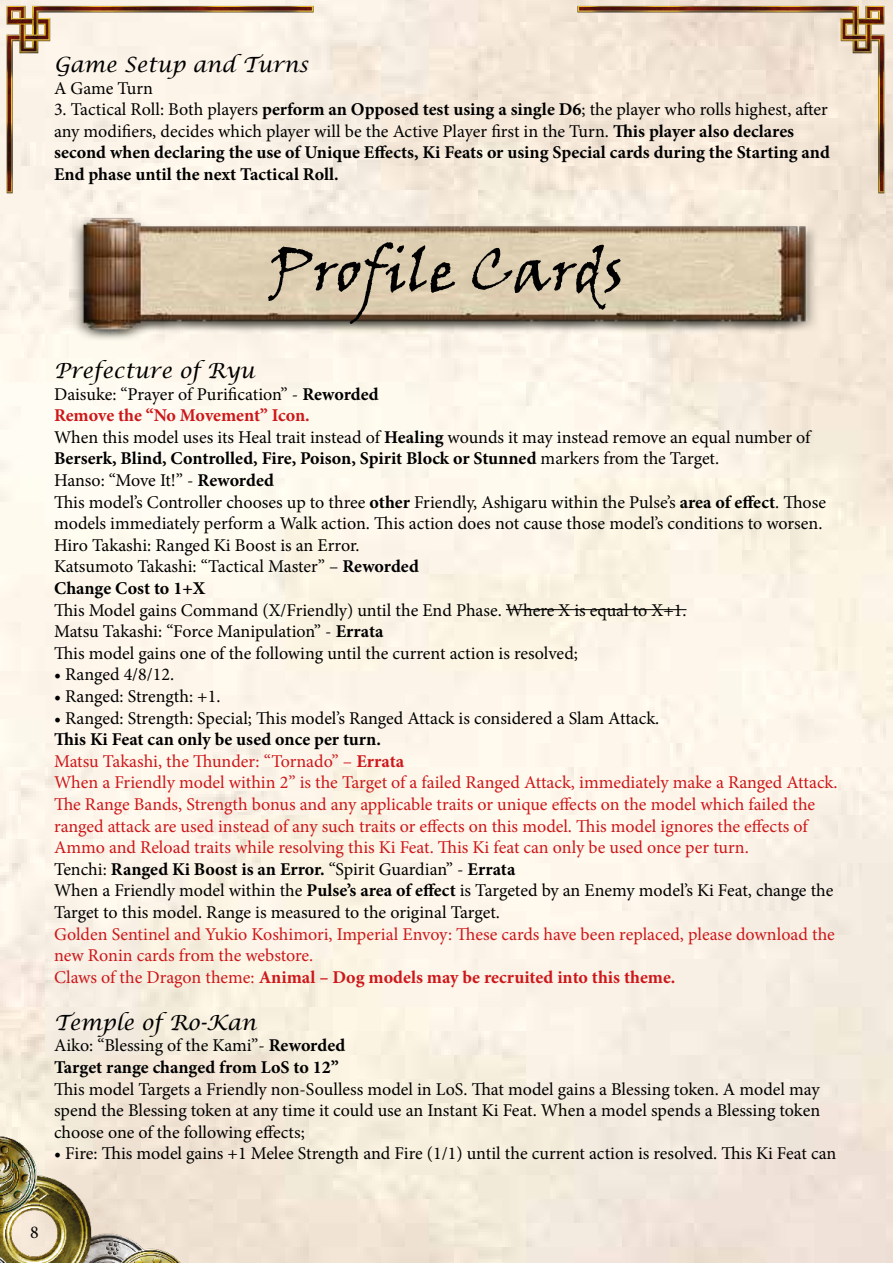
<style>
.page{position:relative;width:893px;height:1263px;background:#fff}
.page>*{position:absolute;margin:0;border:0;box-sizing:border-box;transform-origin:0 0}
.t1{font:60px "Viner Hand ITC";color:#000}
.t2{font:italic 21px "Lucida Calligraphy";color:#000}
.t3{font:18px/21.6px "Minion Pro";letter-spacing:-.005em;color:#000}
.t4{font:18px/21.6px "Minion Pro";letter-spacing:-.005em;color:#cd171a}
.t5{font:700 18px/21.6px "Minion Pro";color:#000}
.s1{font-weight:400}
.s2{font-weight:700}
.s3{font-weight:700;color:#cd171a}
.s4{font-weight:700;color:#000}
.s5{color:#000}
</style>
<div class="page">
<img style="left:0;top:1112px;width:189px;height:151px">
<img style="left:574px;top:5px;width:311px;height:191px">
<img style="left:5px;top:5px;width:311px;height:191px">
<hr style="left:506px;top:609px;width:180px;height:1px;background:#000">
<img style="left:69px;top:216px;width:752px;height:124px">
<p class="t2" style="left:54px;top:52px;width:256px">Game Setup and Turns</p>
<p class="t3" style="left:54px;top:77px;width:101px">A Game Turn</p>
<p class="t5" style="left:54px;top:98px;width:777px"><span class="s1">3. Tactical Roll: Both players</span> perform an Opposed test using a single D6<span class="s1">; the player who rolls highest, after any modifiers, decides which player will be the Active Player first in the Turn.</span> This player also declares second when declaring the use of Unique Effects, Ki Feats or using Special cards during the Starting and End phase until the next Tactical Roll.</p>
<h1 class="t1" style="left:269px;top:233px;width:356px">Profile Cards</h1>
<p class="t2" style="left:54px;top:358px;width:202px">Prefecture of Ryu</p>
<p class="t3" style="left:54px;top:383px;width:774px">Daisuke: “Prayer of Purification” - <span class="s2">Reworded<br></span><span class="s3">Remove the “No Movement” Icon.<br></span>When this model uses its Heal trait instead of <span class="s2">Healing</span> wounds it may instead remove an equal number of <span class="s2">Berserk, Blind, Controlled, Fire, Poison, Spirit Block or Stunned</span> markers from the Target.<br>Hanso: “Move It!” - <span class="s2">Reworded<br></span>This model’s Controller chooses up to three <span class="s2">other</span> Friendly, Ashigaru within the Pulse’s <span class="s2">area of effect</span>. Those models immediately perform a Walk action. This action does not cause those model’s conditions to worsen.<br>Hiro Takashi: Ranged Ki Boost is an Error.<br>Katsumoto Takashi: “Tactical Master” – <span class="s2">Reworded<br>Change Cost to 1+X</span></p>
<p class="t3" style="left:54px;top:599px;width:634px">This Model gains Command (X/Friendly) until the End Phase. Where X is equal to X+1.<br>Matsu Takashi: “Force Manipulation” - <span class="s2">Errata<br></span>This model gains one of the following until the current action is resolved;</p>
<p class="t3" style="left:54px;top:664px;width:122px">• Ranged 4/8/12.</p>
<p class="t3" style="left:54px;top:686px;width:168px">• Ranged: Strength: +1.</p>
<p class="t3" style="left:54px;top:707px;width:607px">• Ranged: Strength: Special; This model’s Ranged Attack is considered a Slam Attack.</p>
<p class="t4" style="left:54px;top:729px;width:785px"><span class="s4">This Ki Feat can only be used once per turn.<br></span>Matsu Takashi, the Thunder: “Tornado” – <span class="s2">Errata<br></span>When a Friendly model within 2” is the Target of a failed Ranged Attack, immediately make a Ranged Attack.<br>The Range Bands, Strength bonus and any applicable traits or unique effects on the model which failed the ranged attack are used instead of any such traits or effects on this model. This model ignores the effects of Ammo and Reload traits while resolving this Ki Feat. This Ki feat can only be used once per turn.<br><span class="s5">Tenchi:</span> <span class="s4">Ranged Ki Boost is an Error.</span> <span class="s5">“Spirit Guardian” -</span> <span class="s4">Errata<br></span><span class="s5">When a Friendly model within the</span> <span class="s4">Pulse’s area of effect</span> <span class="s5">is Targeted by an Enemy model’s Ki Feat, change the Target to this model. Range is measured to the original Target.</span></p>
<p class="t4" style="left:54px;top:923px;width:782px">Golden Sentinel and Yukio Koshimori, Imperial Envoy: These cards have been replaced, please download the new Ronin cards from the webstore.<br>Claws of the Dragon theme: <span class="s2">Animal – Dog models may be recruited into this theme.</span></p>
<p class="t2" style="left:54px;top:1009px;width:204px">Temple of Ro-Kan</p>
<p class="t5" style="left:54px;top:1034px;width:293px"><span class="s1">Aiko: “Blessing of the Kami”-</span> Reworded<br>Target range changed from LoS to 12”</p>
<p class="t3" style="left:54px;top:1078px;width:768px;text-align:justify">This model Targets a Friendly non-Soulless model in LoS. That model gains a Blessing token. A model may spend the Blessing token at any time it could use an Instant Ki Feat. When a model spends a Blessing token choose one of the following effects;</p>
<p class="t3" style="left:54px;top:1143px;width:784px">• Fire: This model gains +1 Melee Strength and Fire (1/1) until the current action is resolved. This Ki Feat can</p>
<p class="t3" style="left:30px;top:1221px;width:10px">8</p>
</div>
